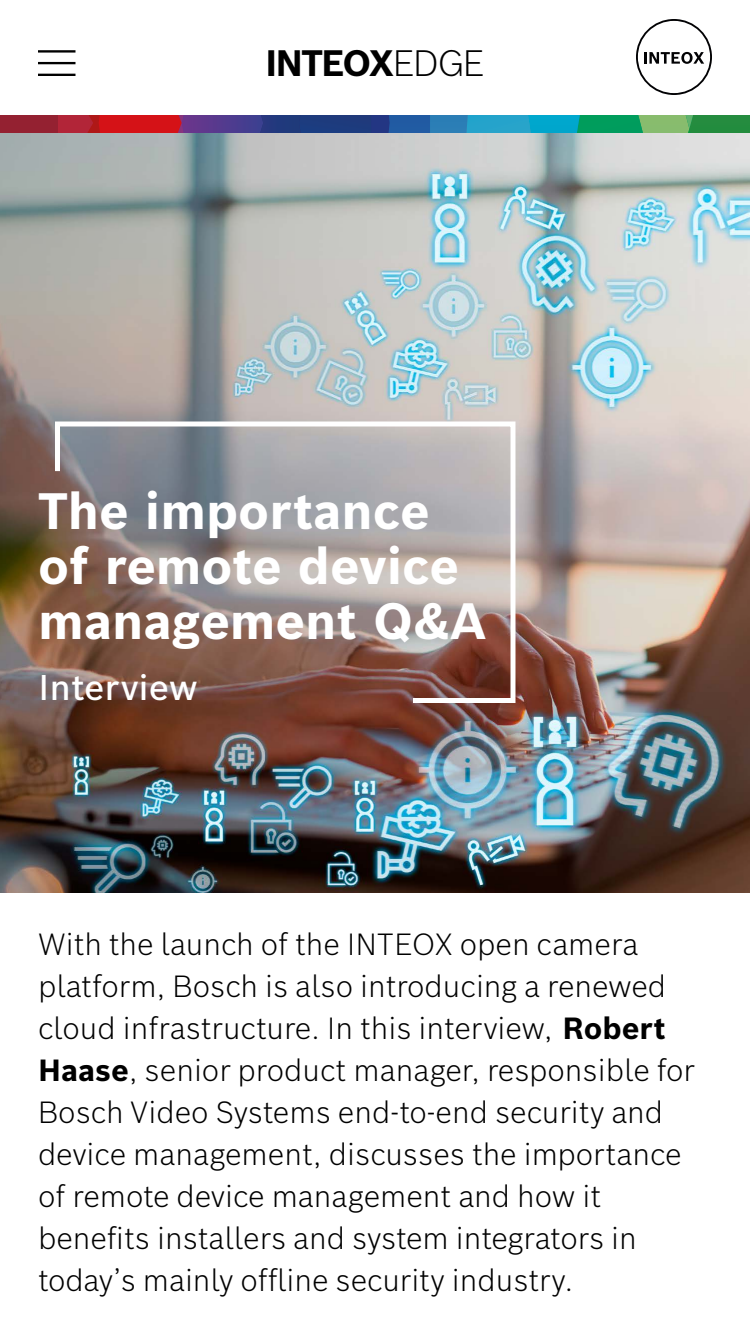
<style>
.page{position:relative;width:750px;height:1334px;background:#fff}
.page>*{position:absolute;margin:0;border:0;box-sizing:border-box;transform-origin:0 0}
.t1{font:700 50px/55px "Bosch Sans";color:#fff}
.t2{font:700 36px "Bosch Sans";letter-spacing:-.05em;color:#000}
.t3{font:500 35px "Bosch Sans";color:#fff}
.t4{font:300 30px/42px "Bosch Sans";color:#000}
.s1{font-weight:300}
.s2{font-weight:700}
</style>
<div class="page">
<div style="left:0;top:115px;width:58px;height:18px;background:#942131"></div>
<svg style="left:58px;top:115px;width:692px;height:18px;background:#476377"></svg>
<img style="left:0;top:133px;width:750px;height:760px">
<svg style="left:52px;top:419px;width:466px;height:287px;background:#998985"></svg>
<hr style="left:38px;top:50px;width:38px;height:3px;background:#000">
<hr style="left:38px;top:62px;width:38px;height:2px;background:#000">
<hr style="left:38px;top:74px;width:38px;height:2px;background:#000">
<svg style="left:636px;top:19px;width:76px;height:76px"></svg>
<p class="t2" style="left:265px;top:39px;width:221px">INTEOX<span class="s1">EDGE</span></p>
<h1 class="t1" style="left:38px;top:483px;width:450px">The importance of remote device management Q&amp;A</h1>
<p class="t3" style="left:38px;top:664px;width:161px">Interview</p>
<p class="t4" style="left:38px;top:922px;width:658px">With the launch of the INTEOX open camera platform, Bosch is also introducing a renewed cloud infrastructure. In this interview, <span class="s2">Robert Haase</span>, senior product manager, responsible for Bosch Video Systems end-to-end security and device management, discusses the importance of remote device management and how it benefits installers and system integrators in today’s mainly offline security industry.</p>
</div>
